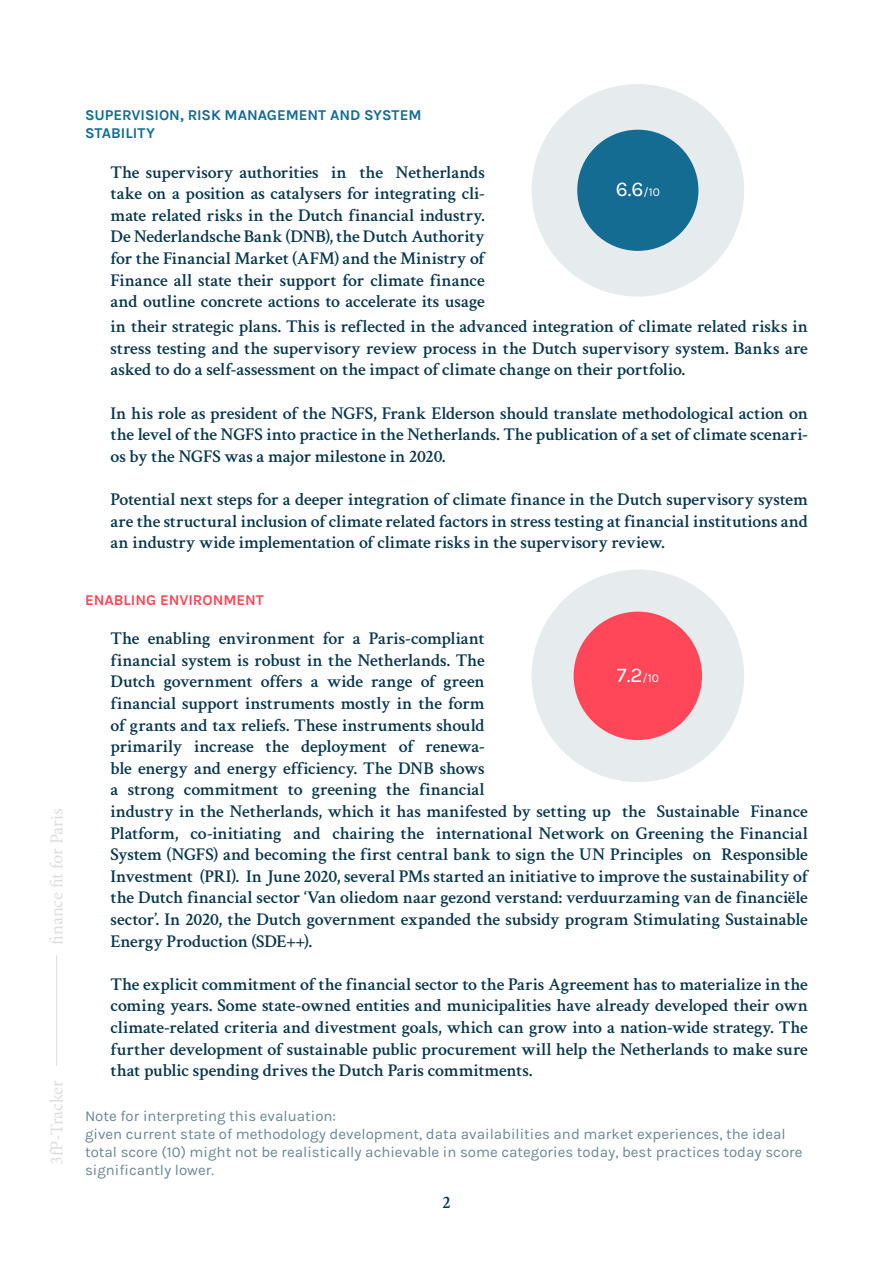
<style>
.page{position:relative;width:893px;height:1263px;background:#fff}
.page>*{position:absolute;margin:0;border:0;box-sizing:border-box;transform-origin:0 0}
.t1{font:21px "Karla";color:#fff}
.t2{font:600 18px/21.6px "Crimson Text";letter-spacing:-.01em;color:#09374b;text-align:justify}
.t3{font:18px "Minion Pro";letter-spacing:-.005em;color:#ddd}
.t4{font:15px/18px "Karla";color:#6b8794}
.t5{font:700 15px/18px "Karla";letter-spacing:-.005em;color:#146c93}
.t6{font:700 15px "Karla";letter-spacing:-.005em;color:#ff4757}
.s1{font-size:12px}
</style>
<div class="page">
<div style="left:531px;top:84px;width:213px;height:213px;background:#e6ebed;border-radius:50%"></div>
<div style="left:577px;top:130px;width:121px;height:121px;background:#146c93;border-radius:50%"></div>
<div style="left:531px;top:569px;width:213px;height:213px;background:#e6ebed;border-radius:50%"></div>
<div style="left:574px;top:612px;width:128px;height:128px;background:#ff4757;border-radius:50%"></div>
<hr style="left:56px;top:955px;width:1px;height:111px;background:#ddd">
<p class="t3" style="left:45px;top:944px;width:137px;rotate:-90deg">finance fit for Paris</p>
<p class="t3" style="left:45px;top:1164px;width:86px;rotate:-90deg">3fP-Tracker</p>
<p class="t5" style="left:85px;top:106px;width:338px">SUPERVISION, RISK MANAGEMENT AND SYSTEM<br>STABILITY</p>
<p class="t2" style="left:111px;top:160px;width:376px">The supervisory authorities in the Netherlands take on a position as catalysers for integrating cli&shy;mate related risks in the Dutch financial industry.<br>De Nederlandsche Bank (DNB), the Dutch Authority for the Financial Market (AFM) and the Ministry of Finance all state their support for climate finance and outline concrete actions to accelerate its usage</p>
<p class="t2" style="left:111px;top:314px;width:699px">in their strategic plans. This is reflected in the advanced integration of climate related risks in stress testing and the supervisory review process in the Dutch supervisory system. Banks are asked to do a self-assessment on the impact of climate change on their portfolio.</p>
<p class="t2" style="left:111px;top:401px;width:699px">In his role as president of the NGFS, Frank Elderson should translate methodological action on the level of the NGFS into practice in the Netherlands. The publication of a set of climate scenari&shy;os by the NGFS was a major milestone in 2020.</p>
<p class="t2" style="left:111px;top:487px;width:699px">Potential next steps for a deeper integration of climate finance in the Dutch supervisory system are the structural inclusion of climate related factors in stress testing at financial institutions and an industry wide implementation of climate risks in the supervisory review.</p>
<p class="t1" style="left:616px;top:178px;width:46px">6.6<span class="s1">/10</span></p>
<p class="t6" style="left:85px;top:591px;width:180px">ENABLING ENVIRONMENT</p>
<p class="t2" style="left:111px;top:626px;width:699px;text-align:left">The enabling environment for a Paris-compliant<br>financial system is robust in the Netherlands. The<br>Dutch government offers a wide range of green<br>financial support instruments mostly in the form<br>of grants and tax reliefs. These instruments should<br>primarily increase the deployment of renewa-<br>ble energy and energy efficiency. The DNB shows<br>a strong commitment to greening the financial<br>industry in the Netherlands, which it has manifested by setting up the Sustainable Finance Platform, co-initiating and chairing the international Network on Greening the Financial System (NGFS) and becoming the first central bank to sign the UN Principles on Responsible Investment (PRI). In June 2020, several PMs started an initiative to improve the sustainability of the Dutch financial sector ‘Van oliedom naar gezond verstand: verduurzaming van de financiële sector’. In 2020, the Dutch government expanded the subsidy program Stimulating Sustainable Energy Production (SDE++).</p>
<p class="t2" style="left:111px;top:972px;width:699px">The explicit commitment of the financial sector to the Paris Agreement has to materialize in the coming years. Some state-owned entities and municipalities have already developed their own climate-related criteria and divestment goals, which can grow into a nation-wide strategy. The further development of sustainable public procurement will help the Netherlands to make sure that public spending drives the Dutch Paris commitments.</p>
<p class="t1" style="left:617px;top:663px;width:44px">7.2<span class="s1">/10</span></p>
<p class="t4" style="left:85px;top:1107px;width:719px">Note for interpreting this evaluation:<br>given current state of methodology development, data availabilities and market experiences, the ideal total score (10) might not be realistically achievable in some categories today, best practices today score significantly lower.</p>
<p class="t2" style="left:442px;top:1190px;width:10px">2</p>
</div>
